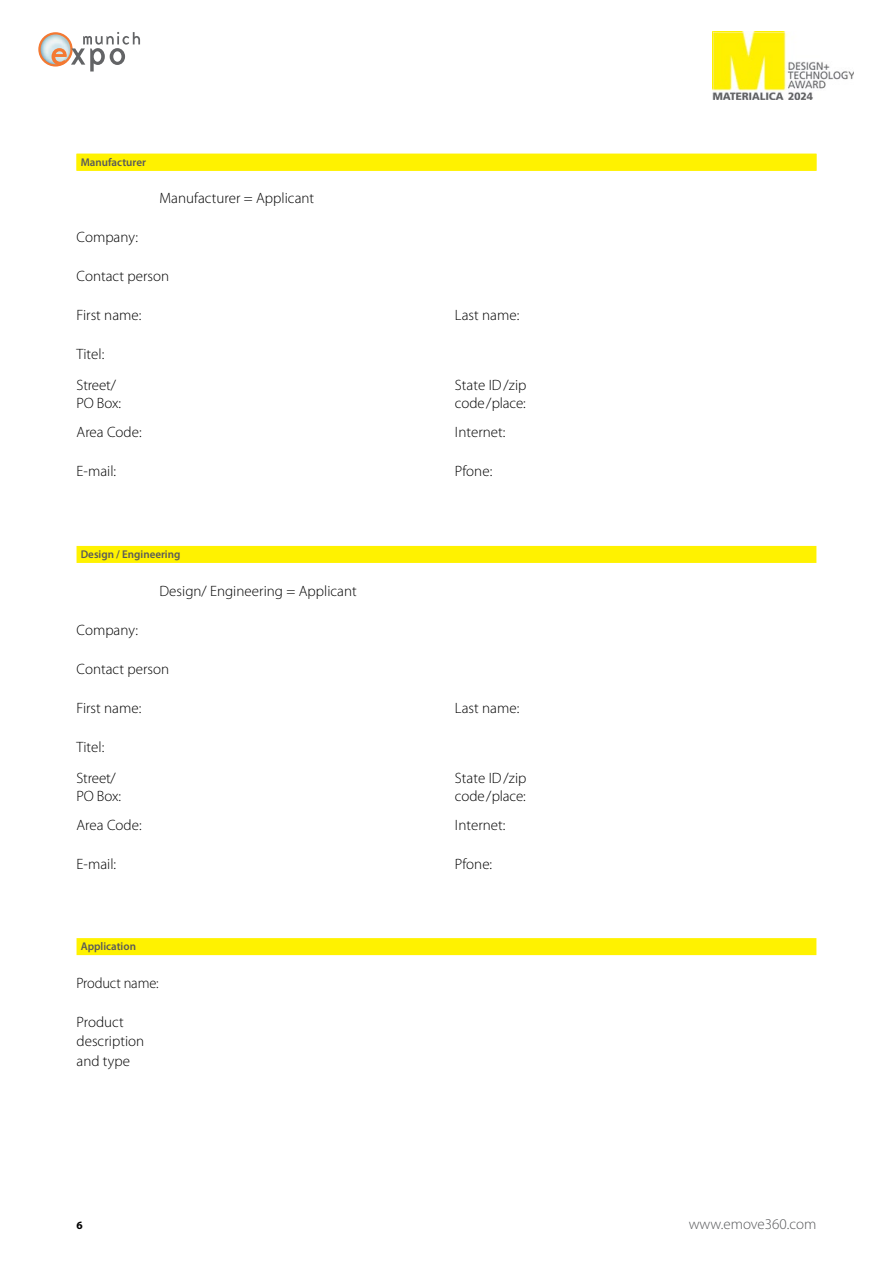
<style>
.page{position:relative;width:893px;height:1263px;background:#fff}
.page>*{position:absolute;margin:0;border:0;box-sizing:border-box;transform-origin:0 0}
.t1{font:300 15px/19.5px "Myriad Pro";color:#000}
.t2{font:300 15px "Myriad Pro";color:#58595b}
.t3{font:300 15px "Myriad Pro";color:#000;scale:.96 1}
.t4{font:600 11.25px "Myriad Pro";color:#58595b}
.t5{font:700 11.25px "Myriad Pro";color:#000}
</style>
<div class="page">
<svg style="left:38px;top:32px;width:102px;height:40px"></svg>
<div style="left:77px;top:938px;width:739px;height:17px;background:#fff200"></div>
<div style="left:77px;top:154px;width:739px;height:17px;background:#fff200"></div>
<div style="left:77px;top:546px;width:739px;height:17px;background:#fff200"></div>
<img style="left:712px;top:31px;width:74px;height:69px">
<img style="left:713px;top:32px;width:141px;height:68px">
<p class="t4" style="left:81px;top:155px;width:67px">Manufacturer</p>
<p class="t4" style="left:81px;top:155px;width:48px">Hersteller</p>
<p class="t1" style="left:159px;top:189px;width:156px">Manufacturer = Applicant</p>
<p class="t1" style="left:77px;top:228px;width:63px">Company:</p>
<p class="t1" style="left:77px;top:267px;width:94px">Contact person</p>
<p class="t1" style="left:77px;top:306px;width:66px">First name:</p>
<p class="t1" style="left:455px;top:306px;width:66px">Last name:</p>
<p class="t1" style="left:77px;top:339px;width:41px;line-height:30.8px">Titel:<br>Street/</p>
<p class="t1" style="left:455px;top:375px;width:73px">State ID / zip</p>
<p class="t1" style="left:77px;top:393px;width:46px">PO Box:</p>
<p class="t1" style="left:455px;top:393px;width:72px">code / place:</p>
<p class="t1" style="left:77px;top:423px;width:67px">Area Code:</p>
<p class="t1" style="left:455px;top:423px;width:52px">Internet:</p>
<p class="t1" style="left:77px;top:462px;width:41px">E-mail:</p>
<p class="t1" style="left:455px;top:462px;width:39px">Pfone:</p>
<p class="t4" style="left:81px;top:547px;width:101px">Design / Engineering</p>
<p class="t1" style="left:159px;top:581px;width:199px">Design/ Engineering = Applicant</p>
<p class="t1" style="left:77px;top:620px;width:63px">Company:</p>
<p class="t1" style="left:77px;top:659px;width:94px">Contact person</p>
<p class="t1" style="left:77px;top:698px;width:66px">First name:</p>
<p class="t1" style="left:455px;top:698px;width:66px">Last name:</p>
<p class="t1" style="left:77px;top:732px;width:41px;line-height:30.8px">Titel:<br>Street/</p>
<p class="t1" style="left:455px;top:768px;width:73px">State ID / zip</p>
<p class="t1" style="left:77px;top:786px;width:46px">PO Box:</p>
<p class="t1" style="left:455px;top:786px;width:72px">code / place:</p>
<p class="t1" style="left:77px;top:815px;width:67px">Area Code:</p>
<p class="t1" style="left:455px;top:815px;width:52px">Internet:</p>
<p class="t1" style="left:77px;top:854px;width:41px">E-mail:</p>
<p class="t1" style="left:455px;top:854px;width:39px">Pfone:</p>
<p class="t4" style="left:81px;top:939px;width:57px">Application</p>
<p class="t3" style="left:77px;top:974px;width:87px">Product name:</p>
<p class="t1" style="left:77px;top:1012px;width:69px">Product description and type</p>
<p class="t5" style="left:77px;top:1218px;width:8px">6</p>
<p class="t2" style="left:689px;top:1215px;width:129px">www.emove360.com</p>
</div>
